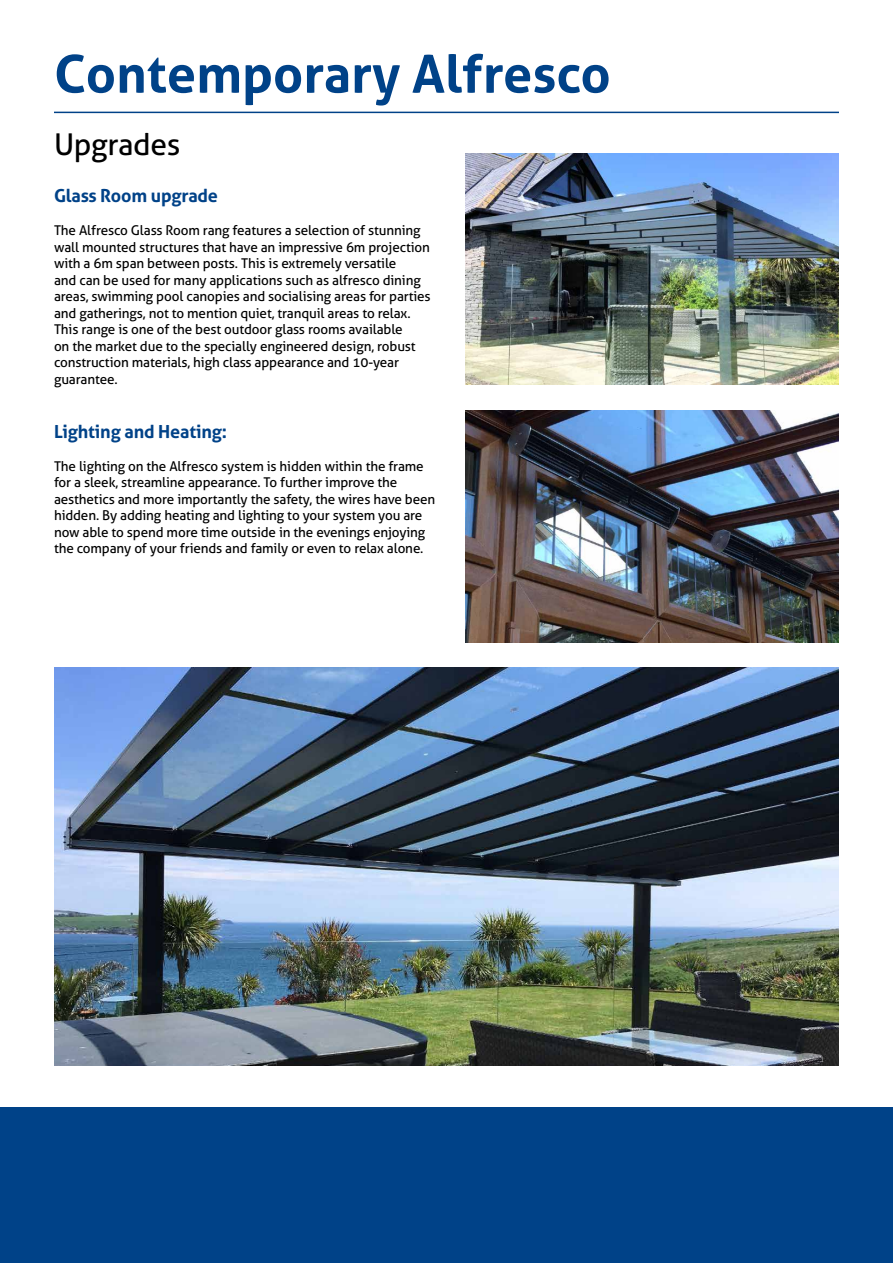
<style>
.page{position:relative;width:893px;height:1263px;background:#fff}
.page>*{position:absolute;margin:0;border:0;box-sizing:border-box;transform-origin:0 0}
.t1{font:700 52.2px "Aller";color:#004288}
.t2{font:30px "Aller";letter-spacing:-.01em;color:#000}
.t3{font:700 18px "Aller";letter-spacing:-.01em;color:#004288}
.t4{font:13.5px/16.5px "Aller";letter-spacing:-.01em;color:#000}
</style>
<div class="page">
<hr style="left:54px;top:112px;width:785px;height:1px;background:#004288">
<img style="left:54px;top:668px;width:785px;height:397px">
<div style="left:0;top:1108px;width:893px;height:155px;background:#004288"></div>
<img style="left:466px;top:153px;width:373px;height:232px">
<img style="left:466px;top:411px;width:373px;height:231px">
<h1 class="t1" style="left:54px;top:42px;width:558px">Contemporary Alfresco</h1>
<h2 class="t2" style="left:54px;top:126px;width:128px">Upgrades</h2>
<h3 class="t3" style="left:54px;top:185px;width:166px">Glass Room upgrade</h3>
<p class="t4" style="left:54px;top:222px;width:378px">The Alfresco Glass Room rang features a selection of stunning wall mounted structures that have an impressive 6m projection with a 6m span between posts. This is extremely versatile<br>and can be used for many applications such as alfresco dining areas, swimming pool canopies and socialising areas for parties and gatherings, not to mention quiet, tranquil areas to relax.<br>This range is one of the best outdoor glass rooms available<br>on the market due to the specially engineered design, robust construction materials, high class appearance and 10-year guarantee.</p>
<h3 class="t3" style="left:54px;top:420px;width:175px">Lighting and Heating:</h3>
<p class="t4" style="left:54px;top:457px;width:383px">The lighting on the Alfresco system is hidden within the frame for a sleek, streamline appearance. To further improve the aesthetics and more importantly the safety, the wires have been hidden. By adding heating and lighting to your system you are now able to spend more time outside in the evenings enjoying the company of your friends and family or even to relax alone.</p>
</div>
